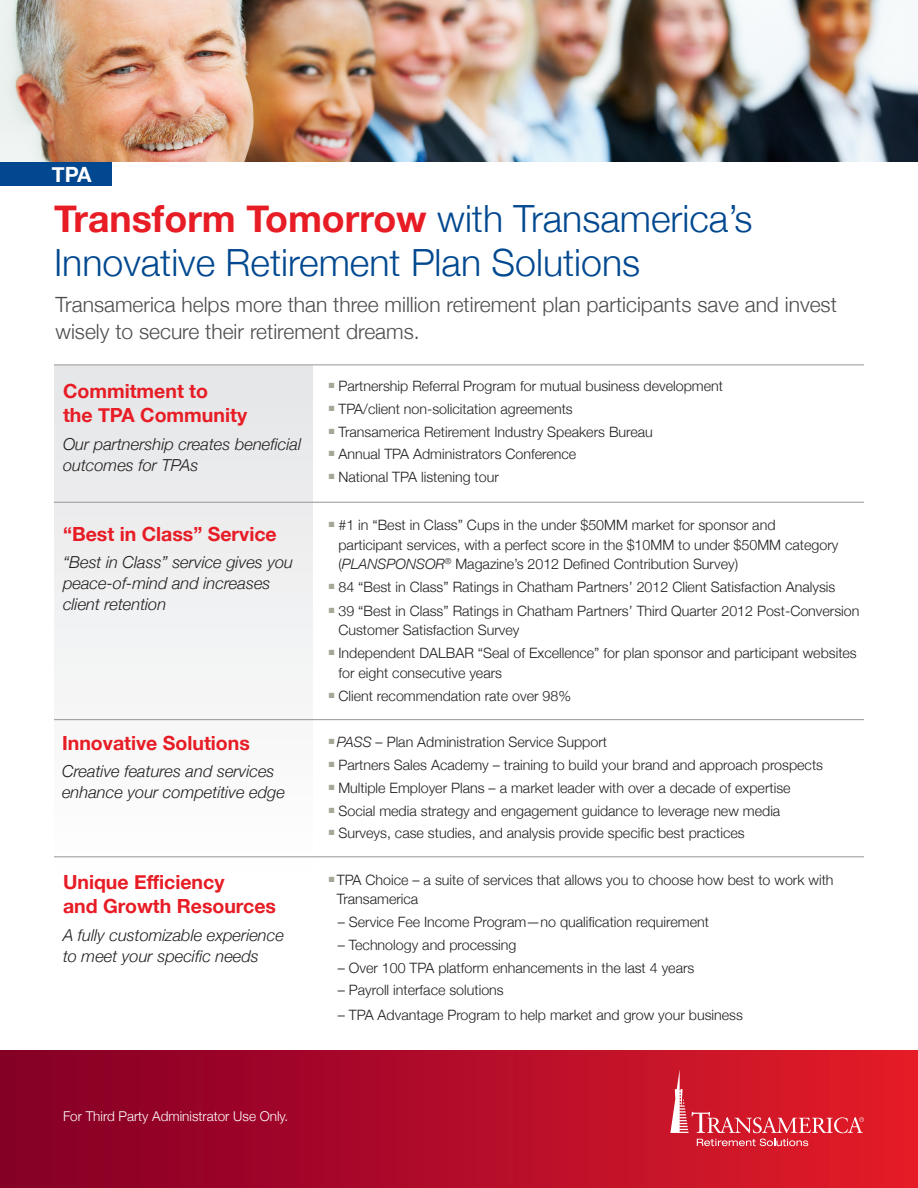
<style>
.page{position:relative;width:918px;height:1188px;background:#fff}
.page>*{position:absolute;margin:0;border:0;box-sizing:border-box;transform-origin:0 0}
.t1{font:300 37.5px/43.5px "Helvetica Neue";color:#014890}
.body{font:300 21px/27px "Helvetica Neue";color:#4b4c4d}
.t2{font:700 21px "Helvetica Neue";color:#fff}
.t3{font:700 19.5px/24px "Helvetica Neue";color:#e71c25}
.t4{font:italic 300 16.5px/21px "Helvetica Neue";color:#231f20}
.BODY{font:300 14.25px/19.5px "Helvetica Neue";color:#231f20}
.t5{font:300 13.5px "Helvetica Neue";color:#fff}
.s1{font-weight:700;color:#e71c25}
.s2{font-style:italic}
</style>
<div class="page">
<div style="left:0;top:1051px;width:918px;height:137px;background:linear-gradient(to right,#830027,#e41c29)"></div>
<div style="left:54px;top:365px;width:258px;height:559px;background:linear-gradient(to right,#f2f3f4,#f2f3f4)"></div>
<svg style="left:670px;top:1069px;width:194px;height:64px;background:#d82e3c"></svg>
<svg style="left:697px;top:1139px;width:111px;height:7px"></svg>
<img style="left:0;top:0;width:918px;height:162px">
<div style="left:0;top:162px;width:112px;height:24px;background:#014890"></div>
<hr style="left:54px;top:364px;width:810px;height:1px;background:#939598">
<hr style="left:54px;top:502px;width:810px;height:1px;background:#939598">
<hr style="left:54px;top:719px;width:810px;height:1px;background:#939598">
<hr style="left:54px;top:856px;width:810px;height:1px;background:#939598">
<p class="t2" style="left:52px;top:155px;width:41px">TPA</p>
<p class="t1" style="left:54px;top:195px;width:700px"><span class="s1">Transform Tomorrow</span> with Transamerica’s<br>Innovative Retirement Plan Solutions</p>
<p class="body" style="left:56px;top:290px;width:783px">Transamerica helps more than three million retirement plan participants save and invest wisely to secure their retirement dreams.</p>
<p class="t3" style="left:63px;top:378px;width:186px">Commitment to<br>the TPA Community</p>
<p class="t4" style="left:63px;top:433px;width:240px">Our partnership creates beneficial outcomes for TPAs</p>
<p class="t3" style="left:63px;top:521px;width:215px">“Best in Class” Service</p>
<p class="t4" style="left:63px;top:551px;width:232px">“Best in Class” service gives you peace-of-mind and increases client retention</p>
<p class="t3" style="left:62px;top:730px;width:189px">Innovative Solutions</p>
<p class="t4" style="left:62px;top:760px;width:224px">Creative features and services enhance your competitive edge</p>
<p class="t3" style="left:63px;top:869px;width:215px">Unique Efficiency<br>and Growth Resources</p>
<p class="t4" style="left:63px;top:924px;width:222px">A fully customizable experience to meet your specific needs</p>
<p class="BODY" style="left:329px;top:376px;width:396px"><sup>■</sup> Partnership Referral Program for mutual business development</p>
<p class="BODY" style="left:329px;top:398px;width:246px"><sup>■</sup> TPA/client non-solicitation agreements</p>
<p class="BODY" style="left:329px;top:421px;width:326px"><sup>■</sup> Transamerica Retirement Industry Speakers Bureau</p>
<p class="BODY" style="left:329px;top:444px;width:249px"><sup>■</sup> Annual TPA Administrators Conference</p>
<p class="BODY" style="left:329px;top:467px;width:172px"><sup>■</sup> National TPA listening tour</p>
<p class="BODY" style="left:338px;top:515px;width:501px;text-indent:-10px"><sup>■</sup> #1 in “Best in Class” Cups in the under $50MM market for sponsor and participant services, with a perfect score in the $10MM to under $50MM category (<span class="s2">PLANSPONSOR</span><sup>®</sup> Magazine’s 2012 Defined Contribution Survey)</p>
<p class="BODY" style="left:329px;top:577px;width:508px"><sup>■</sup> 84 “Best in Class” Ratings in Chatham Partners’ 2012 Client Satisfaction Analysis</p>
<p class="BODY" style="left:338px;top:600px;width:523px;text-indent:-10px"><sup>■</sup> 39 “Best in Class” Ratings in Chatham Partners’ Third Quarter 2012 Post-Conversion<br>Customer Satisfaction Survey</p>
<p class="BODY" style="left:338px;top:643px;width:520px;text-indent:-10px"><sup>■</sup> Independent DALBAR “Seal of Excellence” for plan sponsor and participant websites for eight consecutive years</p>
<p class="BODY" style="left:329px;top:685px;width:244px"><sup>■</sup> Client recommendation rate over 98%</p>
<p class="BODY" style="left:329px;top:732px;width:280px"><sup>■</sup> <span class="s2">PASS</span> – Plan Administration Service Support</p>
<p class="BODY" style="left:329px;top:754px;width:496px"><sup>■</sup> Partners Sales Academy – training to build your brand and approach prospects</p>
<p class="BODY" style="left:329px;top:777px;width:463px"><sup>■</sup> Multiple Employer Plans – a market leader with over a decade of expertise</p>
<p class="BODY" style="left:329px;top:800px;width:453px"><sup>■</sup> Social media strategy and engagement guidance to leverage new media</p>
<p class="BODY" style="left:329px;top:823px;width:417px"><sup>■</sup> Surveys, case studies, and analysis provide specific best practices</p>
<p class="BODY" style="left:337px;top:869px;width:498px;text-indent:-8px"><sup>■</sup> TPA Choice – a suite of services that allows you to choose how best to work with<br>Transamerica</p>
<p class="BODY" style="left:338px;top:911px;width:373px">– Service Fee Income Program—no qualification requirement</p>
<p class="BODY" style="left:338px;top:934px;width:180px">– Technology and processing</p>
<p class="BODY" style="left:338px;top:957px;width:358px">– Over 100 TPA platform enhancements in the last 4 years</p>
<p class="BODY" style="left:338px;top:980px;width:168px">– Payroll interface solutions</p>
<p class="BODY" style="left:338px;top:1004px;width:407px">– TPA Advantage Program to help market and grow your business</p>
<p class="t5" style="left:63px;top:1105px;width:227px">For Third Party Administrator Use Only.</p>
</div>
